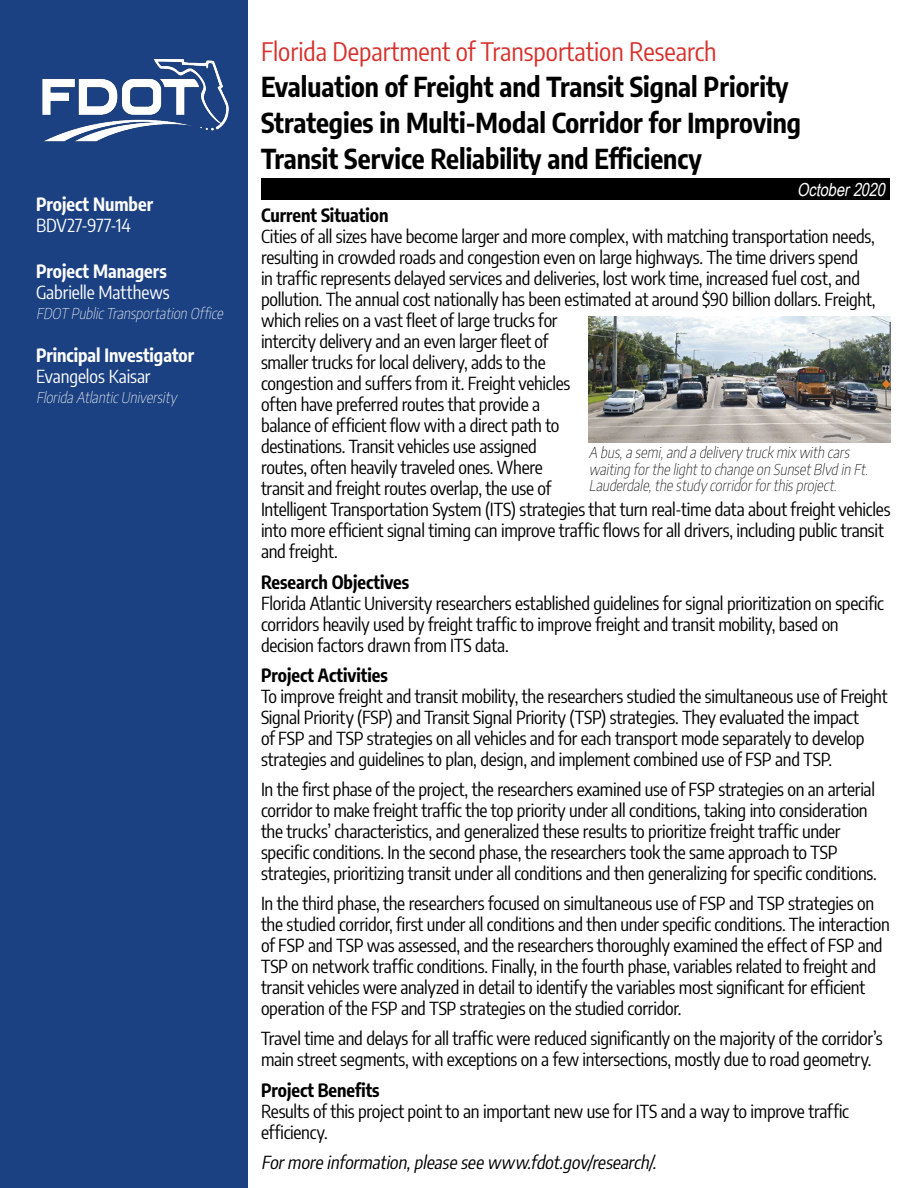
<style>
.page{position:relative;width:918px;height:1188px;background:#fff}
.page>*{position:absolute;margin:0;border:0;box-sizing:border-box;transform-origin:0 0}
.Title_2{font:700 27px/36px "Encode Sans Condensed";color:#000}
.Title_1{font:25.5px "Encode Sans Condensed";color:#d7302c}
.Text_1{font:18px/21px "Encode Sans Condensed";letter-spacing:-.015em;color:#000}
.Heading{font:700 18px "Encode Sans Condensed";color:#000}
.Text_2{font:italic 18px "Encode Sans Condensed";color:#000}
.Sidebar_text_1{font:700 18px "Encode Sans Condensed";color:#fefefe}
.Sidebar_text_2{font:18px "Encode Sans Condensed";letter-spacing:-.005em;color:#fefefe}
.Date{font:italic 18px "Arial Narrow";color:#fff}
.t1{font:italic 100 15px/16.5px "Encode Sans Condensed";color:#000}
.Sidebar_text_3{font:italic 100 15px "Encode Sans Condensed";color:#fefefe}
</style>
<div class="page">
<div style="left:0;top:0;width:248px;height:1188px;background:#1c4182"></div>
<div style="left:262px;top:178px;width:628px;height:22px;background:#000"></div>
<img style="left:589px;top:317px;width:302px;height:126px">
<img style="left:42px;top:58px;width:187px;height:84px">
<p class="Sidebar_text_1" style="left:36px;top:190px;width:119px">Project Number</p>
<p class="Sidebar_text_2" style="left:36px;top:212px;width:96px">BDV27-977-14</p>
<p class="Sidebar_text_1" style="left:36px;top:258px;width:132px">Project Managers</p>
<p class="Sidebar_text_2" style="left:36px;top:280px;width:135px">Gabrielle Matthews</p>
<p class="Sidebar_text_3" style="left:36px;top:303px;width:192px">FDOT PublicTransportation Office</p>
<p class="Sidebar_text_1" style="left:36px;top:341px;width:160px">Principal Investigator</p>
<p class="Sidebar_text_2" style="left:36px;top:363px;width:116px">Evangelos Kaisar</p>
<p class="Sidebar_text_3" style="left:36px;top:387px;width:142px">Florida AtlanticUniversity</p>
<p class="Title_1" style="left:261px;top:34px;width:457px">Florida Department of Transportation Research</p>
<p class="Title_2" style="left:261px;top:67px;width:542px">Evaluation of Freight and Transit Signal Priority<br>Strategies in Multi-Modal Corridor for Improving<br>Transit Service Reliability and Efficiency</p>
<h1 class="Heading" style="left:261px;top:202px;width:129px">Current Situation</h1>
<p class="Text_1" style="left:261px;top:225px;width:631px">Cities of all sizes have become larger and more complex, with matching transportation needs, resulting in crowded roads and congestion even on large highways. The time drivers spend<br>in traffic represents delayed services and deliveries, lost work time, increased fuel cost, and pollution. The annual cost nationally has been estimated at around $90 billion dollars. Freight, which relies on a vast fleet of large trucks for<br>intercity delivery and an even larger fleet of<br>smaller trucks for local delivery, adds to the<br>congestion and suffers from it. Freight vehicles<br>often have preferred routes that provide a<br>balance of efficient flow with a direct path to<br>destinations. Transit vehicles use assigned<br>routes, often heavily traveled ones. Where<br>transit and freight routes overlap, the use of<br>Intelligent Transportation System (ITS) strategies that turn real-time data about freight vehicles into more efficient signal timing can improve traffic flows for all drivers, including public transit and freight.</p>
<h1 class="Heading" style="left:261px;top:568px;width:150px">Research Objectives</h1>
<p class="Text_1" style="left:261px;top:591px;width:624px">Florida Atlantic University researchers established guidelines for signal prioritization on specific corridors heavily used by freight traffic to improve freight and transit mobility, based on decision factors drawn from ITS data.</p>
<h1 class="Heading" style="left:261px;top:662px;width:128px">Project Activities</h1>
<p class="Text_1" style="left:261px;top:685px;width:628px">To improve freight and transit mobility, the researchers studied the simultaneous use of Freight Signal Priority (FSP) and Transit Signal Priority (TSP) strategies. They evaluated the impact<br>of FSP and TSP strategies on all vehicles and for each transport mode separately to develop strategies and guidelines to plan, design, and implement combined use of FSP and TSP.</p>
<p class="Text_1" style="left:261px;top:778px;width:617px">In the first phase of the project, the researchers examined use of FSP strategies on an arterial corridor to make freight traffic the top priority under all conditions, taking into consideration the trucks’ characteristics, and generalized these results to prioritize freight traffic under specific conditions. In the second phase, the researchers took the same approach to TSP strategies, prioritizing transit under all conditions and then generalizing for specific conditions.</p>
<p class="Text_1" style="left:261px;top:892px;width:630px">In the third phase, the researchers focused on simultaneous use of FSP and TSP strategies on the studied corridor, first under all conditions and then under specific conditions. The interaction of FSP and TSP was assessed, and the researchers thoroughly examined the effect of FSP and TSP on network traffic conditions. Finally, in the fourth phase, variables related to freight and transit vehicles were analyzed in detail to identify the variables most significant for efficient operation of the FSP and TSP strategies on the studied corridor.</p>
<p class="Text_1" style="left:261px;top:1027px;width:623px">Travel time and delays for all traffic were reduced significantly on the majority of the corridor’s main street segments, with exceptions on a few intersections, mostly due to road geometry.</p>
<h1 class="Heading" style="left:261px;top:1076px;width:120px">Project Benefits</h1>
<p class="Text_1" style="left:261px;top:1100px;width:589px">Results of this project point to an important new use for ITS and a way to improve traffic efficiency.</p>
<h6 class="Text_2" style="left:261px;top:1149px;width:401px">Formore information,please see www.fdot.gov/research/.</h6>
<p class="Date" style="left:797px;top:176px;width:94px">October2020</p>
<p class="t1" style="left:589px;top:444px;width:284px">A bus,a semi,and a delivery truckmixwith cars waiting forthe lightto change on SunsetBlvd in Ft.<br>Lauderdale,the study corridorforthisproject.</p>
</div>
